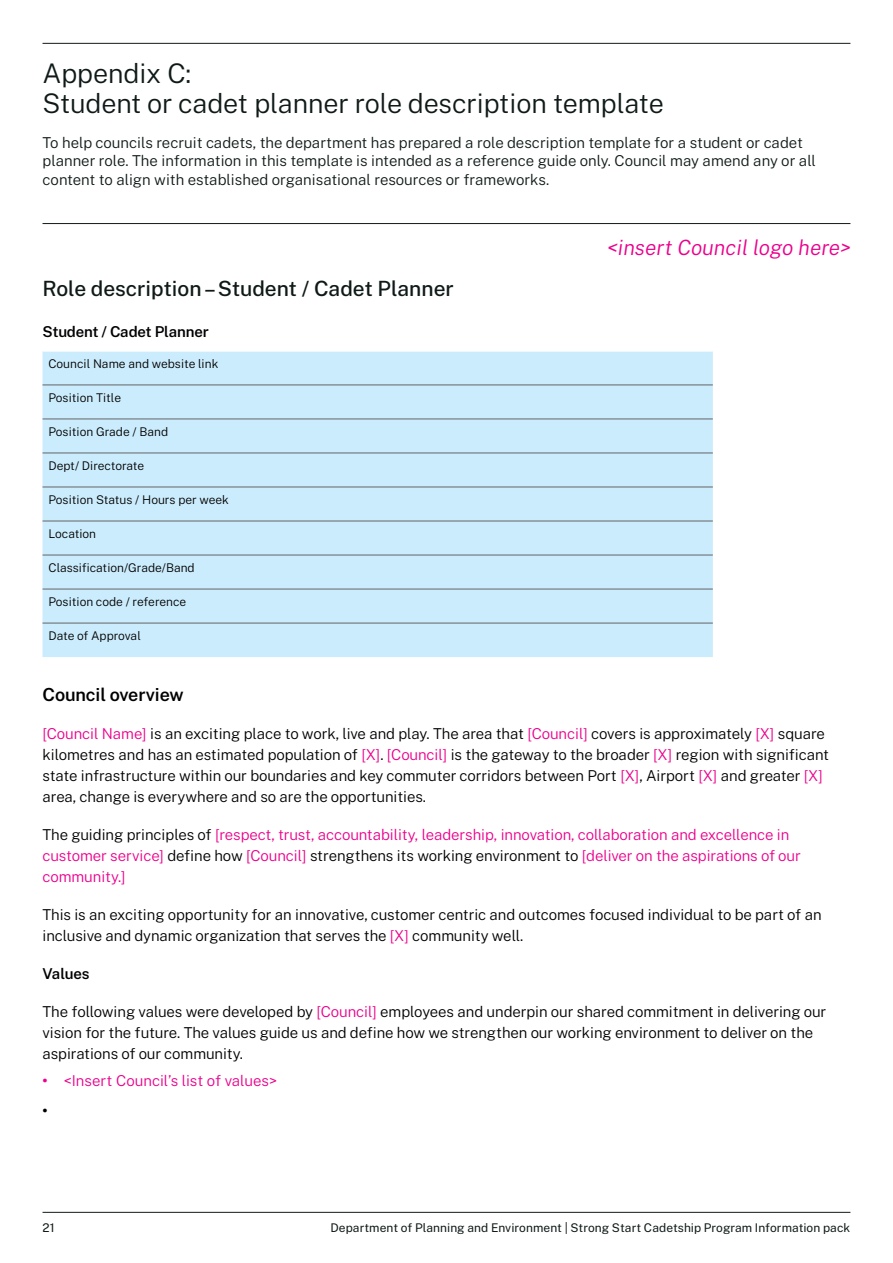
<style>
.page{position:relative;width:893px;height:1263px;background:#fff}
.page>*{position:absolute;margin:0;border:0;box-sizing:border-box;transform-origin:0 0}
.Heading_2__H2{font:300 27px/30px "Public Sans";letter-spacing:-.005em;color:#0f1a18}
.Body{font:500 21px "Public Sans";color:#0f1a18}
.Body-2{font:italic 300 21px "Public Sans";color:#ec008c}
.Body-3{font:600 18px "Public Sans";letter-spacing:-.005em;color:#000}
.Body-4{font:300 15px/21px "Public Sans";letter-spacing:-.005em;color:#000}
.Body-5{font:300 15px/18.3px "Public Sans";color:#0f1a18}
.Body-6{font:300 15px/21px "Public Sans";letter-spacing:-.005em;color:#ec008c}
.Level_1_bullet{font:300 15px "Public Sans";color:#ec008c}
.Body-7{font:600 15px "Public Sans";letter-spacing:-.01em;color:#000}
.Level_1_bullet-2{font:700 15px "Public Sans";color:#000}
.Table_Body_Copy{font:300 12px "Public Sans";color:#000}
.t1{font:12px "Public Sans";letter-spacing:.005em;color:#0f1a18}
.s1{color:#ec008c}
.s2{color:#000}
.s3{font-weight:700}
</style>
<div class="page">
<hr style="left:43px;top:43px;width:807px;height:1px;background:#0f1a18">
<hr style="left:43px;top:223px;width:807px;height:1px;background:#0f1a18">
<div style="left:43px;top:352px;width:670px;height:305px;background:#cbecfc"></div>
<hr style="left:43px;top:385px;width:670px;height:1px;background:#636466">
<hr style="left:43px;top:419px;width:670px;height:1px;background:#636466">
<hr style="left:43px;top:453px;width:670px;height:1px;background:#636466">
<hr style="left:43px;top:487px;width:670px;height:1px;background:#636466">
<hr style="left:43px;top:521px;width:670px;height:1px;background:#636466">
<hr style="left:43px;top:555px;width:670px;height:1px;background:#636466">
<hr style="left:43px;top:589px;width:670px;height:1px;background:#636466">
<hr style="left:43px;top:623px;width:670px;height:1px;background:#636466">
<hr style="left:43px;top:1212px;width:807px;height:1px;background:#0f1a18">
<h2 class="Heading_2__H2" style="left:43px;top:56px;width:623px">Appendix C:<br>Student or cadet planner role description template</h2>
<p class="Body-5" style="left:43px;top:133px;width:775px">To help councils recruit cadets, the department has prepared a role description template for a student or cadet planner role. The information in this template is intended as a reference guide only. Council may amend any or all content to align with established organisational resources or frameworks.</p>
<p class="Body" style="left:43px;top:273px;width:413px">Role description – Student / Cadet Planner</p>
<p class="Body-7" style="left:43px;top:321px;width:168px">Student / Cadet Planner</p>
<p class="Table_Body_Copy" style="left:49px;top:355px;width:171px">Council Name and website link</p>
<p class="Table_Body_Copy" style="left:49px;top:389px;width:74px">Position Title</p>
<p class="Table_Body_Copy" style="left:49px;top:423px;width:121px">Position Grade / Band</p>
<p class="Table_Body_Copy" style="left:49px;top:457px;width:97px">Dept/ Directorate</p>
<p class="Table_Body_Copy" style="left:49px;top:491px;width:182px">Position Status / Hours per week</p>
<p class="Table_Body_Copy" style="left:49px;top:525px;width:49px">Location</p>
<p class="Table_Body_Copy" style="left:49px;top:559px;width:148px">Classification/Grade/Band</p>
<p class="Table_Body_Copy" style="left:49px;top:593px;width:139px">Position code / reference</p>
<p class="Table_Body_Copy" style="left:49px;top:627px;width:94px">Date of Approval</p>
<p class="Body-2" style="left:607px;top:234px;width:245px">&lt;insert Council logo here&gt;</p>
<p class="Body-3" style="left:43px;top:682px;width:143px">Council overview</p>
<p class="Body-4" style="left:43px;top:722px;width:788px"><span class="s1">[Council Name]</span> is an exciting place to work, live and play. The area that <span class="s1">[Council]</span> covers is approximately <span class="s1">[X]</span> square kilometres and has an estimated population of <span class="s1">[X]</span>. <span class="s1">[Council]</span> is the gateway to the broader <span class="s1">[X]</span> region with significant state infrastructure within our boundaries and key commuter corridors between Port <span class="s1">[X]</span>, Airport <span class="s1">[X]</span> and greater <span class="s1">[X] </span>area, change is everywhere and so are the opportunities.</p>
<p class="Body-6" style="left:43px;top:823px;width:760px"><span class="s2">The guiding principles of</span> [respect, trust, accountability, leadership, innovation, collaboration and excellence in customer service] <span class="s2">define how</span> [Council] <span class="s2">strengthens its working environment to</span> [deliver on the aspirations of our community.]</p>
<p class="Body-4" style="left:43px;top:903px;width:781px">This is an exciting opportunity for an innovative, customer centric and outcomes focused individual to be part of an inclusive and dynamic organization that serves the <span class="s1">[X]</span> community well.</p>
<p class="Body-7" style="left:43px;top:963px;width:49px">Values</p>
<p class="Body-4" style="left:43px;top:1001px;width:785px">The following values were developed by <span class="s1">[Council]</span> employees and underpin our shared commitment in delivering our vision for the future. The values guide us and define how we strengthen our working environment to deliver on the aspirations of our community.</p>
<p class="Level_1_bullet" style="left:43px;top:1070px;width:236px"><span class="s3">•</span> &lt;Insert Council’s list of values&gt;</p>
<p class="Level_1_bullet-2" style="left:43px;top:1099px;width:7px">•</p>
<p class="t1" style="left:43px;top:1219px;width:14px">21</p>
<p class="t1" style="left:330px;top:1219px;width:521px">Department of Planning and Environment | Strong Start Cadetship Program Information pack</p>
</div>
